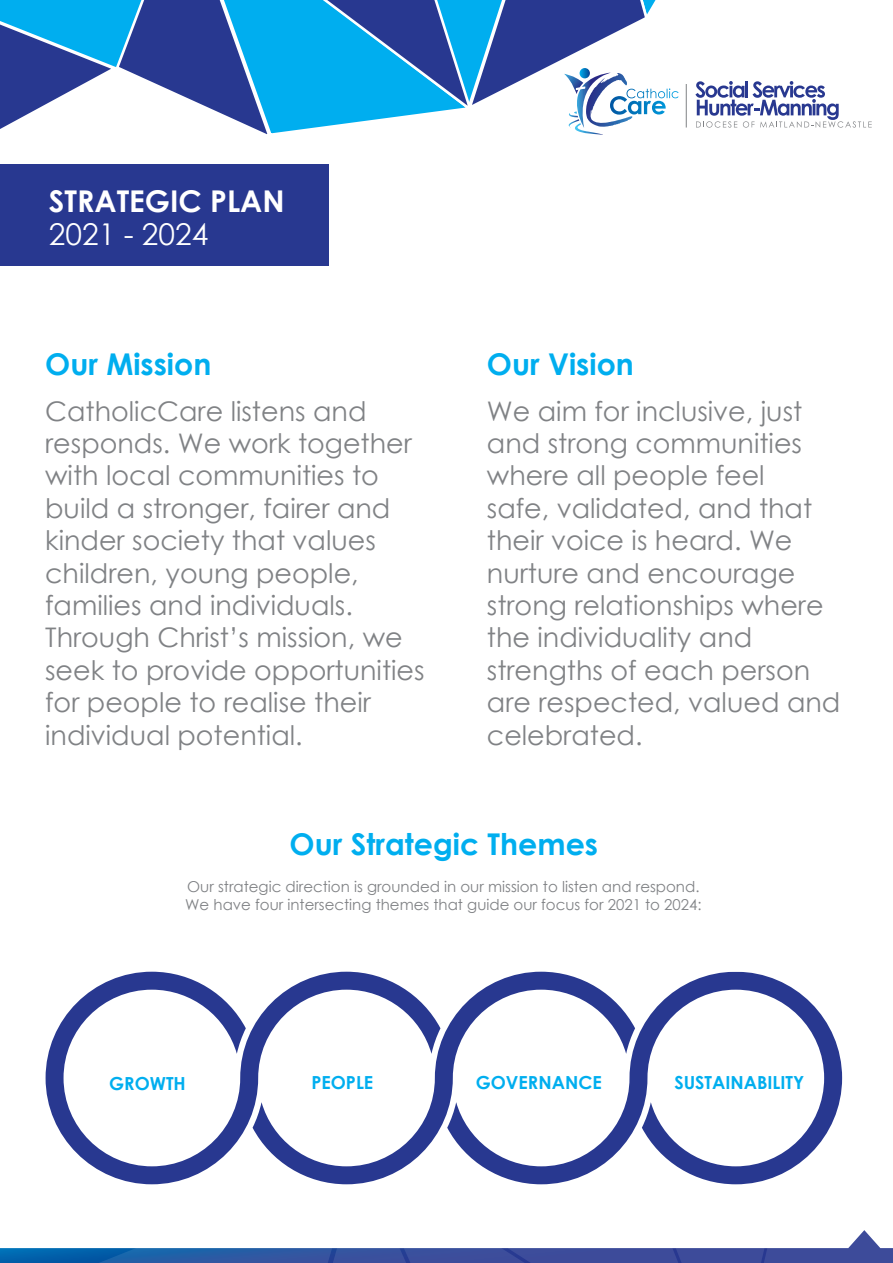
<style>
.page{position:relative;width:893px;height:1263px;background:#fff}
.page>*{position:absolute;margin:0;border:0;box-sizing:border-box;transform-origin:0 0}
.t1{font:700 30px "Century Gothic";color:#00aeef}
.t2{font:700 30px "Century Gothic";color:#fff}
.t3{font:30px "Century Gothic";color:#fff}
.t4{font:27px/32.4px "Century Gothic";color:#808285}
.t5{font:700 18px "Century Gothic";color:#00aeef}
.t6{font:15px/18px "Century Gothic";color:#808285}
</style>
<div class="page">
<div style="left:0;top:164px;width:328px;height:101px;background:#283890"></div>
<svg style="left:46px;top:972px;width:394px;height:212px"></svg>
<svg style="left:447px;top:972px;width:395px;height:212px"></svg>
<svg style="left:0;top:0;width:872px;height:208px"></svg>
<svg style="left:0;top:1230px;width:893px;height:33px"></svg>
<p class="t2" style="left:49px;top:178px;width:237px">STRATEGIC PLAN</p>
<p class="t3" style="left:49px;top:213px;width:161px">2021 - 2024</p>
<p class="t1" style="left:45px;top:342px;width:168px">Our Mission</p>
<p class="t4" style="left:45px;top:394px;width:381px">CatholicCare listens and responds. We work together with local communities to build a stronger, fairer and kinder society that values children, young people, families and individuals.<br>Through Christ’s mission, we seek to provide opportunities for people to realise their individual potential.</p>
<p class="t1" style="left:487px;top:342px;width:148px">Our Vision</p>
<p class="t4" style="left:487px;top:394px;width:355px">We aim for inclusive, just and strong communities where all people feel<br>safe, validated, and that their voice is heard. We nurture and encourage strong relationships where the individuality and strengths of each person are respected, valued and celebrated.</p>
<p class="t1" style="left:290px;top:821px;width:310px">Our Strategic Themes</p>
<p class="t6" style="left:185px;top:877px;width:518px">Our strategic direction is grounded in our mission to listen and respond.<br>We have four intersecting themes that guide our focus for 2021 to 2024:</p>
<p class="t5" style="left:109px;top:1070px;width:78px">GROWTH</p>
<p class="t5" style="left:311px;top:1068px;width:63px">PEOPLE</p>
<p class="t5" style="left:476px;top:1068px;width:127px">GOVERNANCE</p>
<p class="t5" style="left:674px;top:1068px;width:131px">SUSTAINABILITY</p>
</div>
